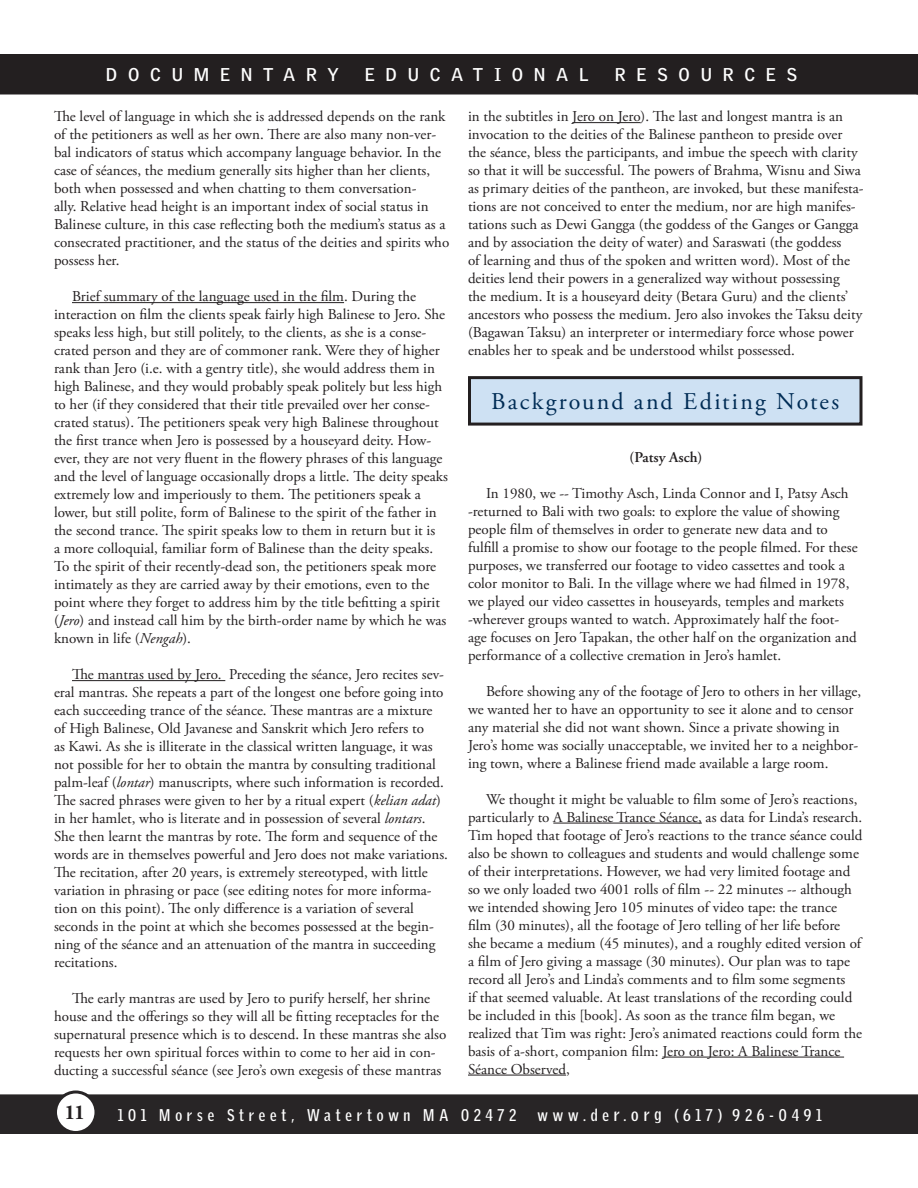
<style>
.page{position:relative;width:918px;height:1188px;background:#fff}
.page>*{position:absolute;margin:0;border:0;box-sizing:border-box;transform-origin:0 0}
.t1{font:24px "Adobe Garamond Pro";letter-spacing:.09em;color:#002c55}
.t2{font:700 21px "Adobe Garamond Pro";color:#231f20}
.t3{font:700 18px "Griffith Gothic";letter-spacing:.6em;color:#fff}
.t4{font:700 16.5px "Griffith Gothic Cond";letter-spacing:.29em;color:#fff}
.studyguide{font:15px/18px "Adobe Garamond Pro";color:#231f20}
.subsubheading{font:600 15px "Adobe Garamond Pro";color:#231f20}
.s1{font-style:italic}
.s2{font-size:18px}
</style>
<div class="page">
<div style="left:1px;top:1095px;width:916px;height:38px;background:#282526"></div>
<div style="left:0;top:1094px;width:918px;height:40px;border:2px solid #282526"></div>
<div style="left:0;top:54px;width:918px;height:40px;background:#231f20"></div>
<svg style="left:917px;top:1094px;width:1px;height:40px"></svg>
<div style="left:56px;top:1092px;width:40px;height:40px;background:#fff;border-radius:50%"></div>
<div style="left:54px;top:1090px;width:44px;height:44px;border:3px solid #282526;border-radius:50%"></div>
<hr style="left:72px;top:302px;width:272px;height:1px;background:#231f20">
<hr style="left:72px;top:680px;width:153px;height:1px;background:#231f20">
<hr style="left:572px;top:122px;width:69px;height:1px;background:#231f20">
<hr style="left:553px;top:823px;width:149px;height:1px;background:#231f20">
<hr style="left:662px;top:1057px;width:182px;height:1px;background:#231f20">
<hr style="left:468px;top:1075px;width:98px;height:1px;background:#231f20">
<div style="left:470px;top:378px;width:391px;height:46px;background:#cee1f3"></div>
<div style="left:468px;top:376px;width:394px;height:50px;border:3px solid #231f20"></div>
<p class="t3" style="left:106px;top:63px;width:234px">DOCUMENTARY</p>
<p class="t3" style="left:365px;top:63px;width:225px">EDUCATIONAL</p>
<p class="t3" style="left:615px;top:63px;width:184px">RESOURCES</p>
<p class="studyguide" style="left:54px;top:108px;width:397px">The level of language in which she is addressed depends on the rank of the petitioners as well as her own. There are also many non-ver&shy;bal indicators of status which accompany language behavior. In the case of séances, the medium generally sits higher than her clients, both when possessed and when chatting to them conversation-<br>ally. Relative head height is an important index of social status in Balinese culture, in this case reflecting both the medium’s status as a consecrated practitioner, and the status of the deities and spirits who possess her.</p>
<p class="studyguide" style="left:54px;top:288px;width:395px;text-indent:18px">Brief summary of the language used in the film. During the interaction on film the clients speak fairly high Balinese to Jero. She speaks less high, but still politely, to the clients, as she is a conse&shy;crated person and they are of commoner rank. Were they of higher rank than Jero (i.e. with a gentry title), she would address them in high Balinese, and they would probably speak politely but less high to her (if they considered that their title prevailed over her conse&shy;crated status). The petitioners speak very high Balinese throughout the first trance when Jero is possessed by a houseyard deity. How&shy;ever, they are not very fluent in the flowery phrases of this language and the level of language occasionally drops a little. The deity speaks extremely low and imperiously to them. The petitioners speak a lower, but still polite, form of Balinese to the spirit of the father in the second trance. The spirit speaks low to them in return but it is<br>a more colloquial, familiar form of Balinese than the deity speaks.<br>To the spirit of their recently-dead son, the petitioners speak more intimately as they are carried away by their emotions, even to the point where they forget to address him by the title befitting a spirit (<span class="s1">Jero</span>) and instead call him by the birth-order name by which he was known in life (<span class="s1">Nengah</span>).</p>
<p class="studyguide" style="left:54px;top:666px;width:396px;text-indent:18px">The mantras used by Jero. Preceding the séance, Jero recites sev&shy;eral mantras. She repeats a part of the longest one before going into each succeeding trance of the séance. These mantras are a mixture<br>of High Balinese, Old Javanese and Sanskrit which Jero refers to<br>as Kawi. As she is illiterate in the classical written language, it was not possible for her to obtain the mantra by consulting traditional palm-leaf (<span class="s1">lontar</span>) manuscripts, where such information is recorded.<br>The sacred phrases were given to her by a ritual expert (<span class="s1">kelian adat</span>) in her hamlet, who is literate and in possession of several <span class="s1">lontars</span>.<br>She then learnt the mantras by rote. The form and sequence of the words are in themselves powerful and Jero does not make variations.<br>The recitation, after 20 years, is extremely stereotyped, with little variation in phrasing or pace (see editing notes for more informa&shy;tion on this point). The only difference is a variation of several seconds in the point at which she becomes possessed at the begin&shy;ning of the séance and an attenuation of the mantra in succeeding recitations.</p>
<p class="studyguide" style="left:54px;top:990px;width:394px;text-indent:18px">The early mantras are used by Jero to purify herself, her shrine house and the offerings so they will all be fitting receptacles for the supernatural presence which is to descend. In these mantras she also requests her own spiritual forces within to come to her aid in con&shy;ducting a successful séance (see Jero’s own exegesis of these mantras</p>
<p class="studyguide" style="left:468px;top:108px;width:397px">in the subtitles in Jero on Jero). The last and longest mantra is an invocation to the deities of the Balinese pantheon to preside over the séance, bless the participants, and imbue the speech with clarity so that it will be successful. The powers of Brahma, Wisnu and Siwa as primary deities of the pantheon, are invoked, but these manifesta&shy;tions are not conceived to enter the medium, nor are high manifes&shy;tations such as Dewi Gangga (the goddess of the Ganges or Gangga and by association the deity of water) and Saraswati (the goddess<br>of learning and thus of the spoken and written word). Most of the deities lend their powers in a generalized way without possessing<br>the medium. It is a houseyard deity (Betara Guru) and the clients’ ancestors who possess the medium. Jero also invokes the Taksu deity (Bagawan Taksu) an interpreter or intermediary force whose power enables her to speak and be understood whilst possessed.</p>
<p class="t1" style="left:491px;top:387px;width:349px">Background and Editing Notes</p>
<p class="subsubheading" style="left:630px;top:448px;width:74px">(Patsy Asch)</p>
<p class="studyguide" style="left:468px;top:484px;width:391px;text-indent:18px">In 1980, we -- Timothy Asch, Linda Connor and I, Patsy Asch -returned to Bali with two goals: to explore the value of showing people film of themselves in order to generate new data and to fulfill a promise to show our footage to the people filmed. For these purposes, we transferred our footage to video cassettes and took a color monitor to Bali. In the village where we had filmed in 1978, we played our video cassettes in houseyards, temples and markets -wherever groups wanted to watch. Approximately half the foot&shy;age focuses on Jero Tapakan, the other half on the organization and performance of a collective cremation in Jero’s hamlet.</p>
<p class="studyguide" style="left:468px;top:682px;width:395px;text-indent:18px">Before showing any of the footage of Jero to others in her village, we wanted her to have an opportunity to see it alone and to censor any material she did not want shown. Since a private showing in Jero’s home was socially unacceptable, we invited her to a neighbor&shy;ing town, where a Balinese friend made available a large room.</p>
<p class="studyguide" style="left:468px;top:790px;width:396px;text-indent:18px">We thought it might be valuable to film some of Jero’s reactions, particularly to A Balinese Trance Séance, as data for Linda’s research.<br>Tim hoped that footage of Jero’s reactions to the trance séance could also be shown to colleagues and students and would challenge some of their interpretations. However, we had very limited footage and so we only loaded two 4001 rolls of film -- 22 minutes -- although we intended showing Jero 105 minutes of video tape: the trance film (30 minutes), all the footage of Jero telling of her life before<br>she became a medium (45 minutes), and a roughly edited version of a film of Jero giving a massage (30 minutes). Our plan was to tape record all Jero’s and Linda’s comments and to film some segments<br>if that seemed valuable. At least translations of the recording could be included in this [book]. As soon as the trance film began, we realized that Tim was right: Jero’s animated reactions could form the basis of a-short, companion film: Jero on Jero: A Balinese Trance Séance Observed,</p>
<p class="t2" style="left:64px;top:1100px;width:22px">11</p>
<p class="t4" style="left:118px;top:1106px;width:400px">101 Morse Street, Watertown MA 02472</p>
<p class="t4" style="left:537px;top:1106px;width:286px">www.de<span class="s2">r</span>.<span class="s2">or</span>g (617) 926-0491</p>
</div>
